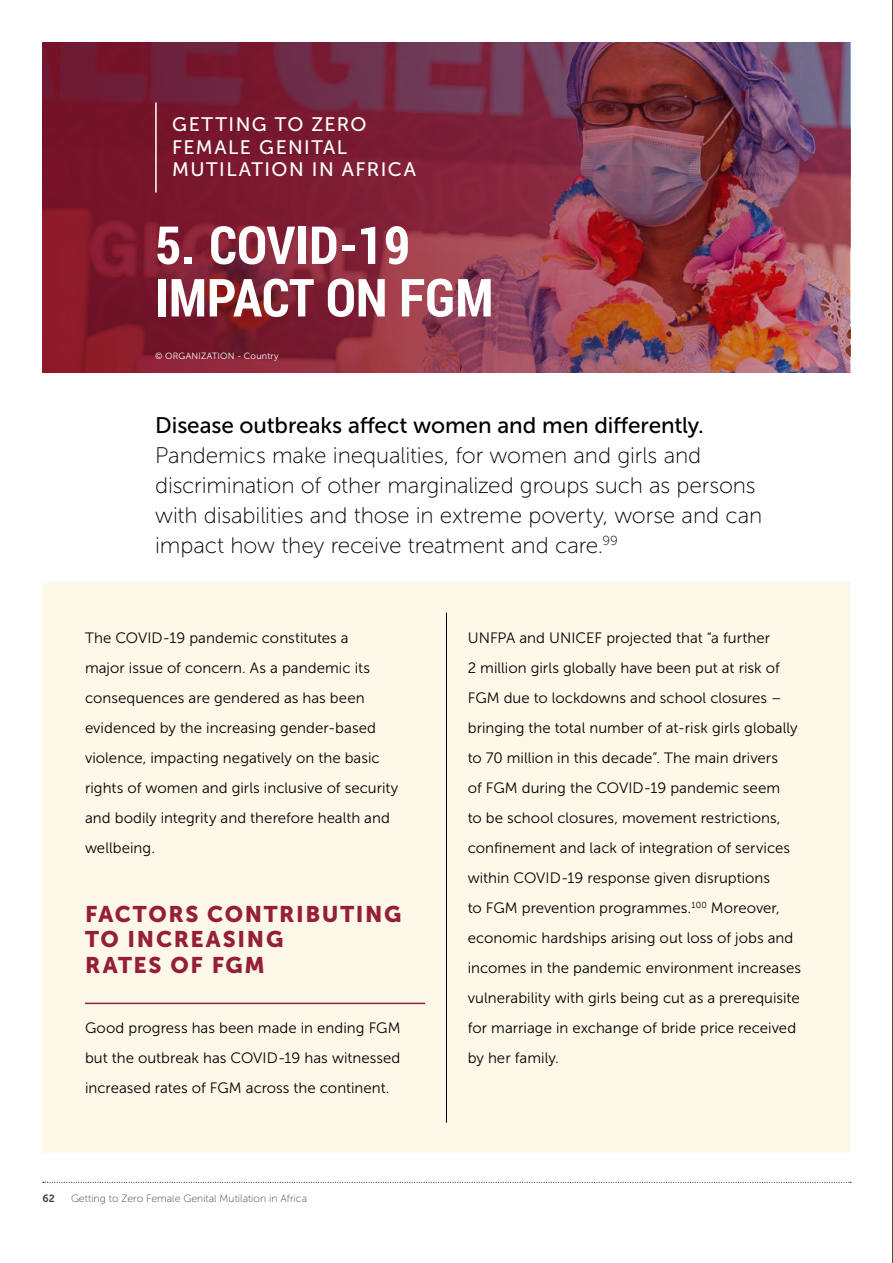
<style>
.page{position:relative;width:893px;height:1263px;background:#fff}
.page>*{position:absolute;margin:0;border:0;box-sizing:border-box;transform-origin:0 0}
.t1{font:700 52.5px/52.5px "Roboto Condensed";color:#fff}
.t2{font:22.5px/30px "Museo Sans 100";letter-spacing:-.005em;color:#000}
.t3{font:22.5px "Museo Sans 500";letter-spacing:-.005em;color:#000}
.t4{font:22.5px/25.5px "Museo Sans 900";letter-spacing:.07em;color:#951f39}
.t5{font:19.5px/22.5px "Museo Sans 500";letter-spacing:.075em;color:#fff}
.t6{font:15px/30px "Museo Sans 300";letter-spacing:.005em;color:#000}
.t7{font:10.5px "Museo Sans 100";color:#414042}
.t8{font:10.5px "Museo Sans 700";color:#414042}
.t9{font:9px "Museo Sans 300";letter-spacing:.025em;color:#fff}
</style>
<div class="page">
<svg style="left:43px;top:1182px;width:808px;height:1px"></svg>
<div style="left:43px;top:583px;width:807px;height:570px;background:#fef8e8"></div>
<img style="left:43px;top:43px;width:807px;height:330px">
<hr style="left:155px;top:103px;width:2px;height:90px;background:#fff">
<hr style="left:446px;top:613px;width:1px;height:510px;background:#000">
<hr style="left:85px;top:1003px;width:340px;height:1px;background:#951f39">
<hr style="left:892px;top:0;width:1px;height:1263px;background:#000">
<h3 class="t5" style="left:172px;top:113px;width:245px">GETTING TO ZERO<br>FEMALE GENITAL<br>MUTILATION IN AFRICA</h3>
<h1 class="t1" style="left:155px;top:217px;width:340px">5. COVID-19<br>IMPACT ON FGM</h1>
<p class="t9" style="left:155px;top:351px;width:125px">© ORGANIZATION - Country</p>
<h2 class="t3" style="left:155px;top:412px;width:550px">Disease outbreaks affect women and men differently.</h2>
<h2 class="t2" style="left:155px;top:440px;width:609px">Pandemics make inequalities, for women and girls and discrimination of other marginalized groups such as persons with disabilities and those in extreme poverty, worse and can impact how they receive treatment and care.<sup>99</sup></h2>
<p class="t6" style="left:85px;top:622px;width:315px">The COVID-19 pandemic constitutes a<br>major issue of concern. As a pandemic its consequences are gendered as has been evidenced by the increasing gender-based violence, impacting negatively on the basic rights of women and girls inclusive of security and bodily integrity and therefore health and wellbeing.</p>
<h2 class="t4" style="left:85px;top:901px;width:318px">FACTORS CONTRIBUTING<br>TO INCREASING<br>RATES OF FGM</h2>
<p class="t6" style="left:85px;top:1012px;width:317px;text-align:justify">Good progress has been made in ending FGM but the outbreak has COVID-19 has witnessed increased rates of FGM across the continent.</p>
<p class="t8" style="left:43px;top:1192px;width:14px">62</p>
<p class="t7" style="left:71px;top:1192px;width:238px">Getting to Zero Female Genital Mutilation in Africa</p>
<p class="t6" style="left:468px;top:622px;width:335px">UNFPA and UNICEF projected that “a further<br>2 million girls globally have been put at risk of FGM due to lockdowns and school closures – bringing the total number of at-risk girls globally to 70 million in this decade”. The main drivers<br>of FGM during the COVID-19 pandemic seem<br>to be school closures, movement restrictions, confinement and lack of integration of services within COVID-19 response given disruptions<br>to FGM prevention programmes.<sup>100</sup> Moreover, economic hardships arising out loss of jobs and incomes in the pandemic environment increases vulnerability with girls being cut as a prerequisite for marriage in exchange of bride price received by her family.</p>
</div>
